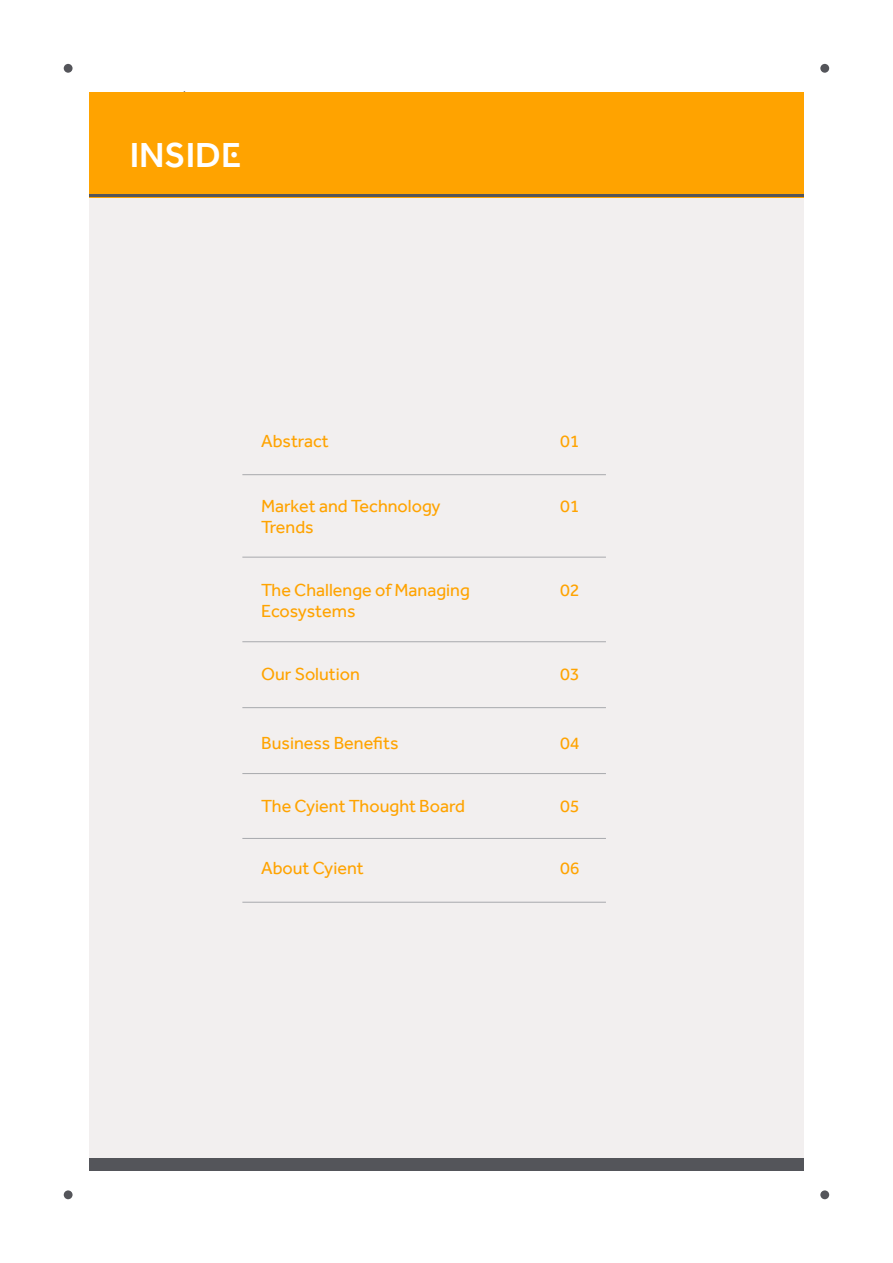
<style>
.page{position:relative;width:893px;height:1263px;background:#fff}
.page>*{position:absolute;margin:0;border:0;box-sizing:border-box;transform-origin:0 0}
.Chapter{font:500 35.7px "Cyient";color:#fff}
.Body_copy{font:18px/21.6px "Effra";color:#ffa300}
.Chapter-2{font:18px "Effra";color:#ffa300}
.Paragraph_Style_1{font:18px "Effra";color:#ffa300}
.Section_Header{font:18px "Effra";color:#ffa300}
</style>
<div class="page">
<div style="left:64px;top:1190px;width:9px;height:9px;background:#54555a;border-radius:50%"></div>
<div style="left:820px;top:1190px;width:9px;height:9px;background:#54555a;border-radius:50%"></div>
<div style="left:820px;top:64px;width:9px;height:9px;background:#54555a;border-radius:50%"></div>
<div style="left:64px;top:64px;width:9px;height:9px;background:#54555a;border-radius:50%"></div>
<div style="left:89px;top:177px;width:715px;height:987px;background:#f2efef"></div>
<div style="left:89px;top:92px;width:715px;height:105px;background:#ffa300"></div>
<div style="left:89px;top:1159px;width:715px;height:12px;background:#54555a"></div>
<hr style="left:89px;top:194px;width:715px;height:3px;background:#54555a">
<hr style="left:242px;top:474px;width:364px;height:1px;background:#a8a9ad">
<hr style="left:242px;top:557px;width:364px;height:1px;background:#a8a9ad">
<hr style="left:242px;top:641px;width:364px;height:1px;background:#a8a9ad">
<hr style="left:242px;top:707px;width:364px;height:1px;background:#a8a9ad">
<hr style="left:242px;top:773px;width:364px;height:1px;background:#a8a9ad">
<hr style="left:242px;top:838px;width:364px;height:1px;background:#a8a9ad">
<hr style="left:242px;top:902px;width:364px;height:1px;background:#a8a9ad">
<p class="Chapter" style="left:130px;top:133px;width:113px">INSIDE</p>
<p class="Body_copy" style="left:261px;top:430px;width:69px">Abstract</p>
<p class="Chapter-2" style="left:560px;top:430px;width:21px">01</p>
<p class="Body_copy" style="left:261px;top:495px;width:181px">Market and Technology<br>Trends</p>
<p class="Chapter-2" style="left:560px;top:495px;width:21px">01</p>
<p class="Body_copy" style="left:261px;top:579px;width:210px">The Challenge of Managing<br>Ecosystems</p>
<p class="Chapter-2" style="left:560px;top:579px;width:21px">02</p>
<p class="Body_copy" style="left:261px;top:663px;width:100px">Our Solution</p>
<p class="Chapter-2" style="left:560px;top:663px;width:21px">03</p>
<p class="Chapter-2" style="left:261px;top:733px;width:139px">Business Benefits</p>
<p class="Chapter-2" style="left:560px;top:733px;width:21px">04</p>
<p class="Paragraph_Style_1" style="left:261px;top:795px;width:205px">The Cyient Thought Board</p>
<p class="Chapter-2" style="left:560px;top:795px;width:21px">05</p>
<p class="Section_Header" style="left:261px;top:858px;width:104px">About Cyient</p>
<p class="Chapter-2" style="left:560px;top:858px;width:21px">06</p>
</div>
